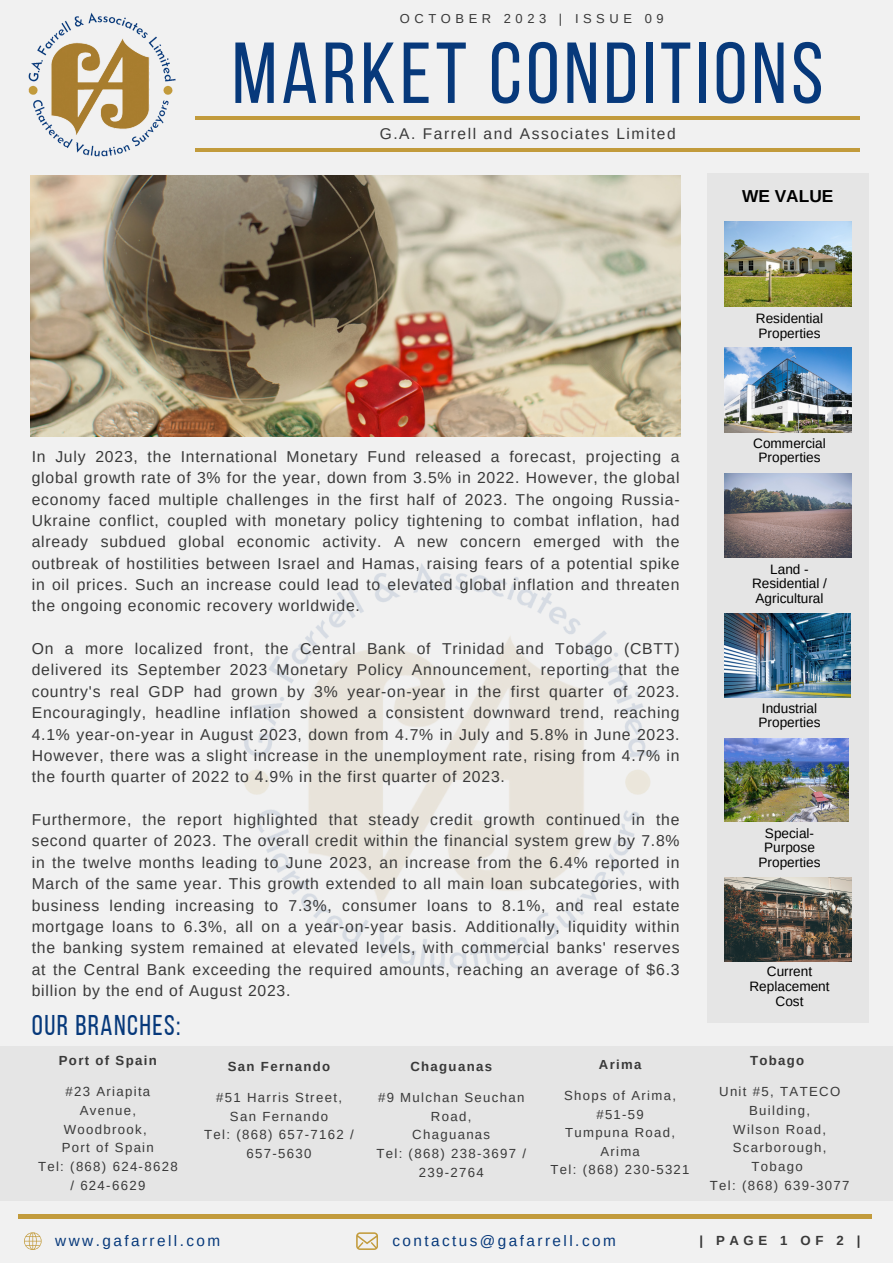
<style>
.page{position:relative;width:893px;height:1264px;background:#fff}
.page>*{position:absolute;margin:0;border:0;box-sizing:border-box;transform-origin:0 0}
.t1{font:86.25px "Bebas Neue";letter-spacing:.05em;color:#07397b}
.t2{font:28.5px "Bebas Neue";letter-spacing:.05em;color:#07397b}
.t3{font:700 17.25px "Arimo";color:#000}
.t4{font:15.75px/21.3px "Arimo";letter-spacing:.05em;color:#393939;text-align:justify}
.t5{font:15.45px "Arimo";letter-spacing:.1em;color:#393939}
.t6{font:15.3px "Arimo";letter-spacing:.16em;color:#07397b}
.t7{font:13.65px/14.7px "Arimo";color:#000}
.t8{font:13.2px/18.8px "Arimo";letter-spacing:.1em;color:#393939;text-align:center}
.t9{font:700 13.2px "Arimo";letter-spacing:.1em;color:#393939}
.t10{font:700 13.2px "Arimo";letter-spacing:.35em;color:#393939}
.t11{font:13.05px/18.6px "Arimo";letter-spacing:.1em;color:#393939;text-align:center}
.t12{font:700 13.05px "Arimo";letter-spacing:.1em;color:#393939}
.t13{font:12.9px "Arimo";letter-spacing:.35em;color:#393939}
</style>
<div class="page">
<div style="left:0;top:0;width:892px;height:1262px;background:#f1f1f1"></div>
<img style="left:31px;top:176px;width:649px;height:261px">
<img style="left:28px;top:12px;width:148px;height:145px">
<img style="left:244px;top:563px;width:415px;height:406px">
<hr style="left:19px;top:1214px;width:852px;height:4px;background:#c29b3c">
<svg style="left:24px;top:1232px;width:17px;height:17px"></svg>
<svg style="left:356px;top:1232px;width:22px;height:17px"></svg>
<div style="left:706px;top:174px;width:162px;height:849px;background:#e5e5e5"></div>
<img style="left:724px;top:348px;width:127px;height:84px">
<img style="left:724px;top:221px;width:127px;height:85px">
<img style="left:724px;top:473px;width:127px;height:84px">
<img style="left:724px;top:613px;width:126px;height:84px">
<img style="left:724px;top:739px;width:124px;height:82px">
<img style="left:724px;top:877px;width:127px;height:84px">
<div style="left:0;top:1045px;width:892px;height:155px;background:#e5e5e5"></div>
<hr style="left:195px;top:116px;width:664px;height:3px;background:#c29b3c">
<hr style="left:195px;top:148px;width:664px;height:4px;background:#c29b3c">
<p class="t13" style="left:400px;top:11px;width:265px">OCTOBER 2023 | ISSUE 09</p>
<p class="t1" style="left:232px;top:38px;width:593px">MARKET CONDITIONS</p>
<p class="t5" style="left:379px;top:125px;width:297px">G.A. Farrell and Associates Limited</p>
<p class="t3" style="left:742px;top:186px;width:93px">WE VALUE</p>
<p class="t7" style="left:755px;top:311px;width:69px">Residential</p>
<p class="t7" style="left:758px;top:326px;width:63px">Properties</p>
<p class="t4" style="left:32px;top:445px;width:649px">In July 2023, the International Monetary Fund released a forecast, projecting a global growth rate of 3% for the year, down from 3.5% in 2022. However, the global economy faced multiple challenges in the first half of 2023. The ongoing Russia-Ukraine conflict, coupled with monetary policy tightening to combat inflation, had already subdued global economic activity. A new concern emerged with the outbreak of hostilities between Israel and Hamas, raising fears of a potential spike in oil prices. Such an increase could lead to elevated global inflation and threaten the ongoing economic recovery worldwide.</p>
<p class="t4" style="left:32px;top:638px;width:649px">On a more localized front, the Central Bank of Trinidad and Tobago (CBTT) delivered its September 2023 Monetary Policy Announcement, reporting that the country's real GDP had grown by 3% year-on-year in the first quarter of 2023.<br>Encouragingly, headline inflation showed a consistent downward trend, reaching 4.1% year-on-year in August 2023, down from 4.7% in July and 5.8% in June 2023.<br>However, there was a slight increase in the unemployment rate, rising from 4.7% in the fourth quarter of 2022 to 4.9% in the first quarter of 2023.</p>
<p class="t4" style="left:32px;top:809px;width:649px">Furthermore, the report highlighted that steady credit growth continued in the second quarter of 2023. The overall credit within the financial system grew by 7.8% in the twelve months leading to June 2023, an increase from the 6.4% reported in March of the same year. This growth extended to all main loan subcategories, with business lending increasing to 7.3%, consumer loans to 8.1%, and real estate mortgage loans to 6.3%, all on a year-on-year basis. Additionally, liquidity within the banking system remained at elevated levels, with commercial banks' reserves at the Central Bank exceeding the required amounts, reaching an average of $6.3 billion by the end of August 2023.</p>
<p class="t2" style="left:32px;top:1013px;width:150px">OUR BRANCHES:</p>
<p class="t9" style="left:59px;top:1053px;width:99px">Port of Spain</p>
<p class="t8" style="left:65px;top:1082px;width:86px">#23 Ariapita<br>Avenue,</p>
<p class="t8" style="left:64px;top:1119px;width:84px">Woodbrook,</p>
<p class="t8" style="left:62px;top:1138px;width:94px">Port of Spain</p>
<p class="t8" style="left:38px;top:1156px;width:141px">Tel: (868) 624-8628 / 624-6629</p>
<p class="t9" style="left:228px;top:1059px;width:104px">San Fernando</p>
<p class="t8" style="left:216px;top:1087px;width:127px">#51 Harris Street,</p>
<p class="t8" style="left:230px;top:1106px;width:100px">San Fernando</p>
<p class="t8" style="left:204px;top:1125px;width:151px">Tel: (868) 657-7162 /<br>657-5630</p>
<p class="t9" style="left:410px;top:1059px;width:83px">Chaguanas</p>
<p class="t8" style="left:378px;top:1087px;width:148px">#9 Mulchan Seuchan<br>Road,</p>
<p class="t8" style="left:412px;top:1125px;width:80px">Chaguanas</p>
<p class="t8" style="left:376px;top:1143px;width:151px">Tel: (868) 238-3697 /<br>239-2764</p>
<p class="t12" style="left:599px;top:1057px;width:44px">Arima</p>
<p class="t11" style="left:564px;top:1086px;width:113px">Shops of Arima, #51-59</p>
<p class="t11" style="left:565px;top:1123px;width:111px">Tumpuna Road,<br>Arima</p>
<p class="t11" style="left:550px;top:1160px;width:140px">Tel: (868) 230-5321</p>
<p class="t7" style="left:753px;top:435px;width:74px">Commercial</p>
<p class="t7" style="left:758px;top:450px;width:63px">Properties</p>
<p class="t7" style="left:770px;top:561px;width:40px">Land -</p>
<p class="t7" style="left:752px;top:576px;width:76px">Residential /<br>Agricultural</p>
<p class="t7" style="left:761px;top:700px;width:57px">Industrial</p>
<p class="t7" style="left:758px;top:715px;width:63px">Properties</p>
<p class="t7" style="left:764px;top:825px;width:52px">Special-<br>Purpose</p>
<p class="t7" style="left:758px;top:855px;width:63px">Properties</p>
<p class="t7" style="left:749px;top:964px;width:82px;text-align:center">Current<br>Replacement<br>Cost</p>
<p class="t9" style="left:750px;top:1053px;width:56px">Tobago</p>
<p class="t8" style="left:719px;top:1082px;width:123px">Unit #5, TATECO<br>Building,</p>
<p class="t8" style="left:732px;top:1119px;width:95px;text-align:left">Wilson Road,<br>Scarborough,</p>
<p class="t8" style="left:751px;top:1156px;width:53px">Tobago</p>
<p class="t8" style="left:709px;top:1175px;width:141px">Tel: (868) 639-3077</p>
<p class="t6" style="left:55px;top:1231px;width:166px">www.gafarrell.com</p>
<p class="t6" style="left:392px;top:1231px;width:225px">contactus@gafarrell.com</p>
<p class="t10" style="left:699px;top:1232px;width:163px">|PAGE1OF2|</p>
</div>
